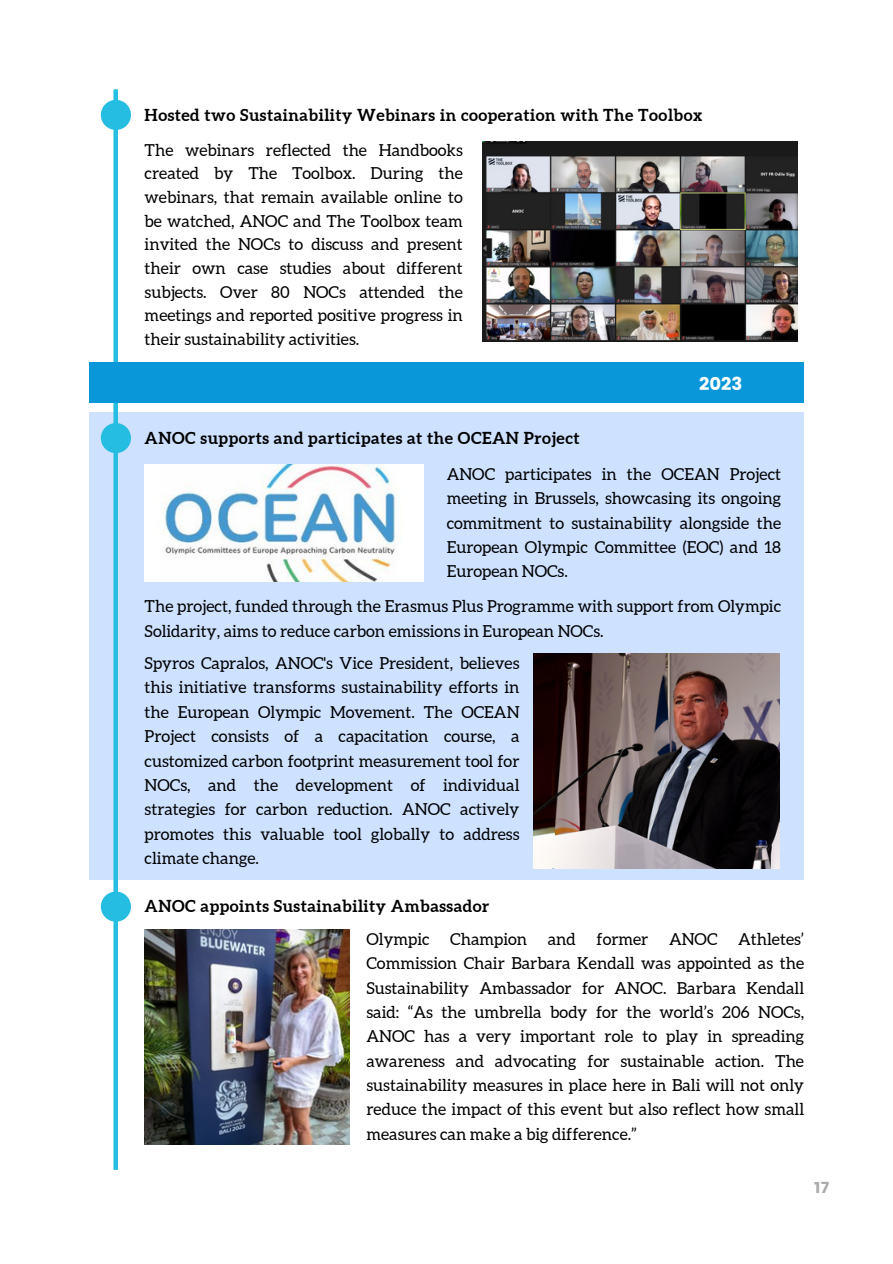
<style>
.page{position:relative;width:893px;height:1264px;background:#fff}
.page>*{position:absolute;margin:0;border:0;box-sizing:border-box;transform-origin:0 0}
.t1{font:18px "Poppins";color:#fff}
.t2{font:16.5px/24.5px "Aleo";color:#000;text-align:justify}
.t3{font:700 16.5px "Aleo";letter-spacing:.03em;color:#000}
.t4{font:15.45px "Poppins";color:#ababab}
</style>
<div class="page">
<div style="left:89px;top:413px;width:715px;height:467px;background:#cee1ff"></div>
<div style="left:113px;top:89px;width:5px;height:1080px;background:#26bde2"></div>
<div style="left:101px;top:100px;width:30px;height:30px;background:#26bde2;border-radius:50%"></div>
<img style="left:482px;top:141px;width:315px;height:201px">
<div style="left:89px;top:362px;width:715px;height:41px;background:#0a97d9"></div>
<div style="left:101px;top:423px;width:30px;height:30px;background:#26bde2;border-radius:50%"></div>
<img style="left:145px;top:465px;width:279px;height:117px">
<div style="left:101px;top:891px;width:30px;height:30px;background:#26bde2;border-radius:50%"></div>
<img style="left:533px;top:654px;width:246px;height:215px">
<img style="left:145px;top:929px;width:204px;height:215px">
<p class="t3" style="left:145px;top:105px;width:559px">Hosted two Sustainability Webinars in cooperation with The Toolbox</p>
<p class="t2" style="left:145px;top:138px;width:320px;line-height:23.7px">The webinars reflected the Handbooks created by The Toolbox. During the webinars, that remain available online to be watched, ANOC and The Toolbox team invited the NOCs to discuss and present their own case studies about different subjects. Over 80 NOCs attended the meetings and reported positive progress in their sustainability activities.</p>
<p class="t1" style="left:699px;top:373px;width:45px">2023</p>
<p class="t3" style="left:145px;top:428px;width:436px">ANOC supports and participates at the OCEAN Project</p>
<p class="t2" style="left:446px;top:461px;width:336px">ANOC participates in the OCEAN Project meeting in Brussels, showcasing its ongoing commitment to sustainability alongside the European Olympic Committee (EOC) and 18<br>European NOCs.</p>
<p class="t2" style="left:145px;top:594px;width:638px">The project, funded through the Erasmus Plus Programme with support from Olympic<br>Solidarity, aims to reduce carbon emissions in European NOCs.</p>
<p class="t2" style="left:145px;top:651px;width:376px">Spyros Capralos, ANOC's Vice President, believes this initiative transforms sustainability efforts in the European Olympic Movement. The OCEAN Project consists of a capacitation course, a customized carbon footprint measurement tool for NOCs, and the development of individual strategies for carbon reduction. ANOC actively promotes this valuable tool globally to address climate change.</p>
<p class="t3" style="left:145px;top:896px;width:346px">ANOC appoints Sustainability Ambassador</p>
<p class="t2" style="left:366px;top:926px;width:439px;text-indent:371px">Athletes’ Commission Chair Barbara Kendall was appointed as the Sustainability Ambassador for ANOC. Barbara Kendall said: “As the umbrella body for the world’s 206 NOCs, ANOC has a very important role to play in spreading awareness and advocating for sustainable action. The sustainability measures in place here in Bali will not only reduce the impact of this event but also reflect how small measures can make a big difference.”</p>
<p class="t2" style="left:366px;top:926px;width:65px">Olympic</p>
<p class="t2" style="left:450px;top:926px;width:127px">Champion and</p>
<p class="t2" style="left:596px;top:926px;width:53px">former</p>
<p class="t2" style="left:669px;top:926px;width:50px">ANOC</p>
<p class="t4" style="left:814px;top:1178px;width:17px">17</p>
</div>
